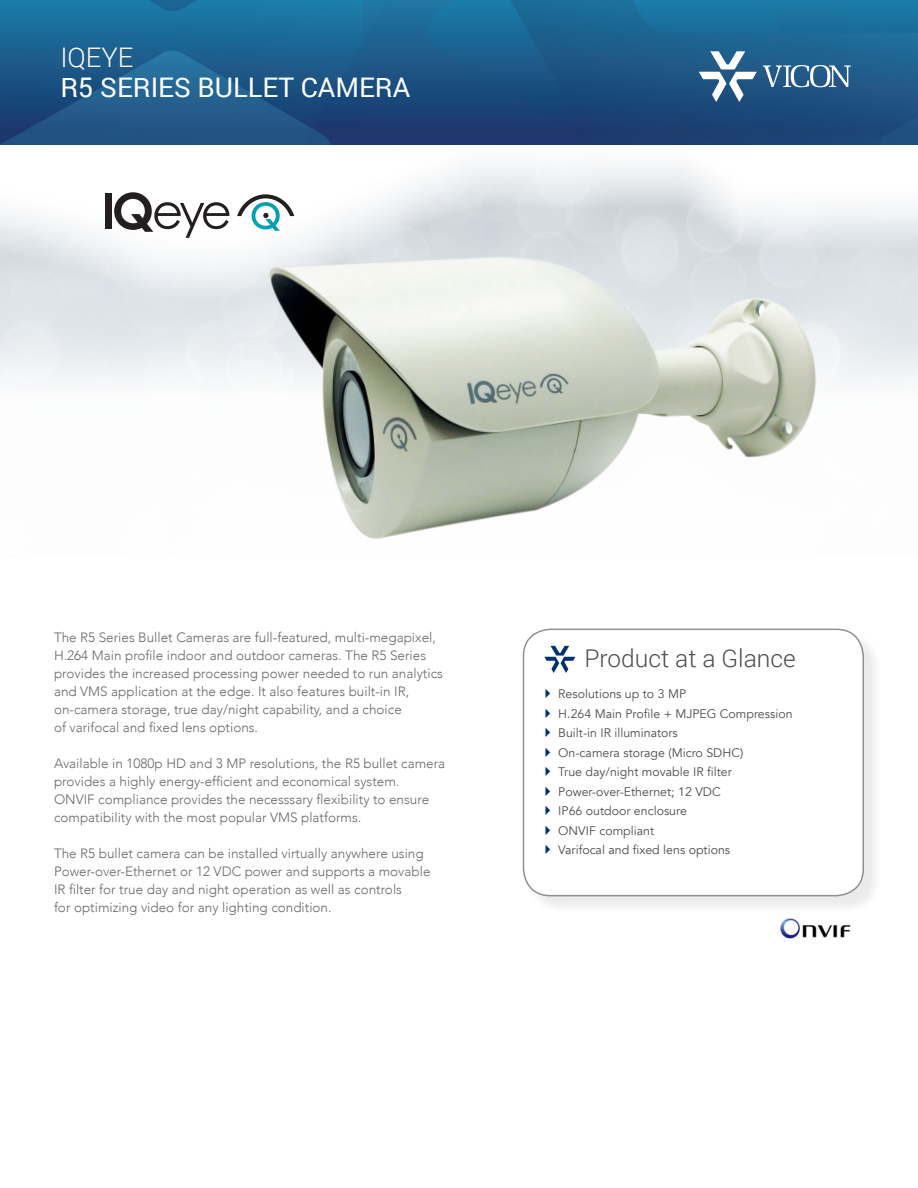
<style>
.page{position:relative;width:918px;height:1188px;background:#fff}
.page>*{position:absolute;margin:0;border:0;box-sizing:border-box;transform-origin:0 0}
.t1{font:27px/29.5px "Roboto";color:#fff}
.Features{font:300 24.45px "Roboto";color:#4b4c4d}
.t2{font:300 13.5px/18px "Avenir";color:#69696c}
.t3{font:12.3px "Avenir";color:#4b4c4d}
.s1{font-weight:300}
.s2{color:#002f73}
</style>
<div class="page">
<div style="left:0;top:325px;width:918px;height:232px;background:linear-gradient(to bottom,#edf0f3,#fff)"></div>
<svg style="left:0;top:0;width:918px;height:145px;background:#1d5a8a"></svg>
<svg style="left:763px;top:65px;width:88px;height:22px"></svg>
<svg style="left:699px;top:51px;width:58px;height:51px"></svg>
<svg style="left:237px;top:194px;width:57px;height:37px"></svg>
<div style="left:105px;top:193px;width:7px;height:36px;background:#231f20"></div>
<svg style="left:114px;top:192px;width:116px;height:46px"></svg>
<div style="left:525px;top:631px;width:357px;height:284px;background:#231f20;opacity:.15"></div>
<div style="left:523px;top:629px;width:340px;height:267px;background:#fff;border-radius:27px"></div>
<div style="left:523px;top:629px;width:341px;height:267px;border:2px solid #4b4c4d;border-radius:27px"></div>
<svg style="left:544px;top:646px;width:31px;height:27px"></svg>
<img style="left:255px;top:243px;width:567px;height:314px">
<img style="left:780px;top:917px;width:71px;height:23px">
<p class="t1" style="left:60px;top:42px;width:351px"><span class="s1">IQEYE<br></span>R5 SERIES BULLET CAMERA</p>
<p class="t2" style="left:54px;top:628px;width:390px">The R5 Series Bullet Cameras are full-featured, multi-megapixel, H.264 Main profile indoor and outdoor cameras. The R5 Series provides the increased processing power needed to run analytics and VMS application at the edge. It also features built-in IR, on-camera storage, true day/night capability, and a choice<br>of varifocal and fixed lens options.</p>
<p class="t2" style="left:54px;top:754px;width:393px">Available in 1080p HD and 3 MP resolutions, the R5 bullet camera provides a highly energy-efficient and economical system.<br>ONVIF compliance provides the necesssary flexibility to ensure compatibility with the most popular VMS platforms.</p>
<p class="t2" style="left:54px;top:844px;width:378px">The R5 bullet camera can be installed virtually anywhere using Power-over-Ethernet or 12 VDC power and supports a movable IR filter for true day and night operation as well as controls<br>for optimizing video for any lighting condition.</p>
<p class="Features" style="left:584px;top:641px;width:213px">Product at a Glance</p>
<p class="t3" style="left:540px;top:687px;width:148px"><span class="s2">✔</span> Resolutions up to 3 MP</p>
<p class="t3" style="left:540px;top:706px;width:254px"><span class="s2">✔</span> H.264 Main Profile + MJPEG Compression</p>
<p class="t3" style="left:540px;top:726px;width:139px"><span class="s2">✔</span> Built-in IR illuminators</p>
<p class="t3" style="left:540px;top:745px;width:205px"><span class="s2">✔</span> On-camera storage (Micro SDHC)</p>
<p class="t3" style="left:540px;top:765px;width:193px"><span class="s2">✔</span> True day/night movable IR filter</p>
<p class="t3" style="left:540px;top:784px;width:182px"><span class="s2">✔</span> Power-over-Ethernet; 12 VDC</p>
<p class="t3" style="left:540px;top:804px;width:148px"><span class="s2">✔</span> IP66 outdoor enclosure</p>
<p class="t3" style="left:540px;top:823px;width:116px"><span class="s2">✔</span> ONVIF compliant</p>
<p class="t3" style="left:540px;top:843px;width:192px"><span class="s2">✔</span> Varifocal and fixed lens options</p>
</div>
